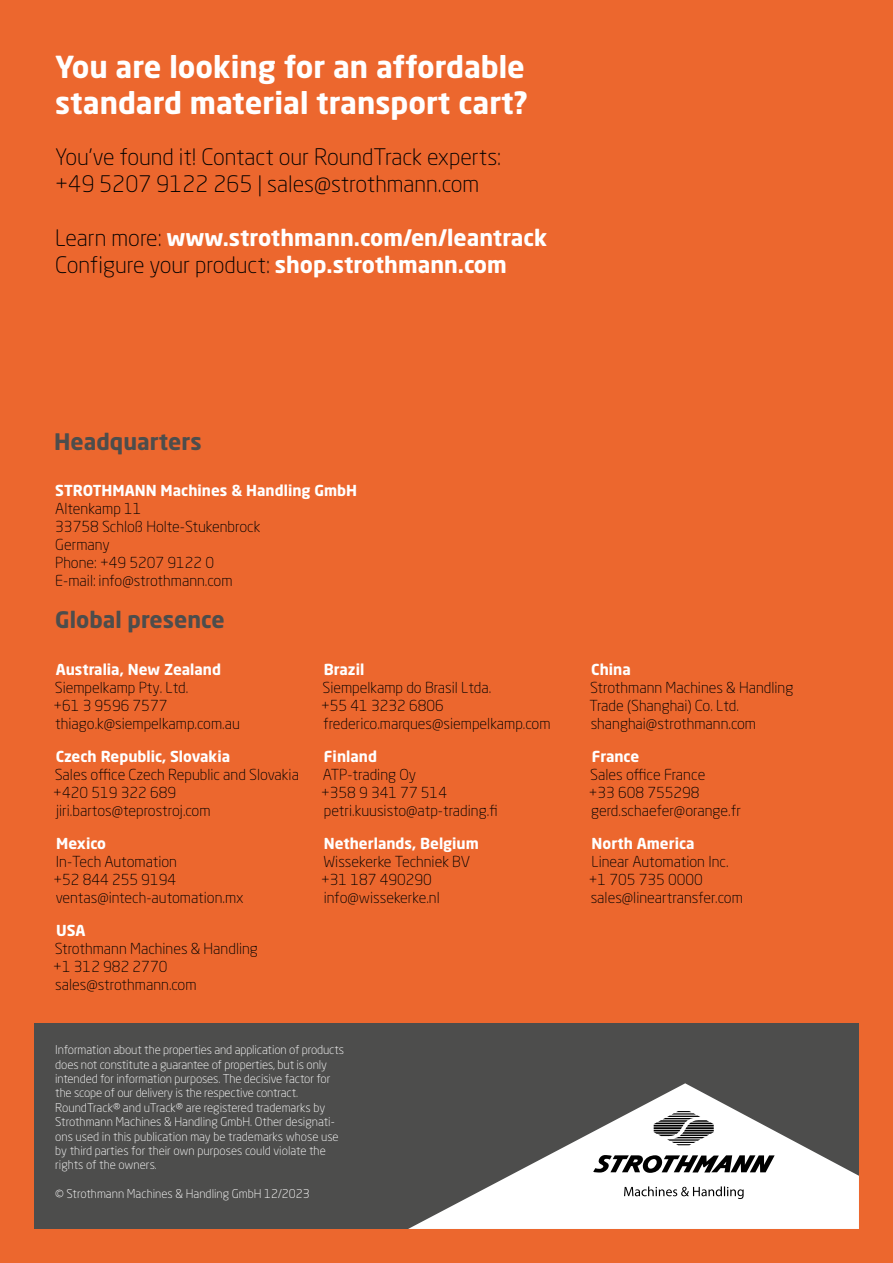
<style>
.page{position:relative;width:893px;height:1263px;background:#ec672e}
.page>*{position:absolute;margin:0;border:0;box-sizing:border-box;transform-origin:0 0}
.t1{font:700 30px/36px "Neo Sans W1 G";color:#fff}
.t2{font:700 22.5px/27px "Neo Sans W1 G";color:#fff}
.t3{font:300 22.5px/27px "Neo Sans W1 G";color:#000}
.t4{font:700 22.5px "Neo Sans W1 G";color:#4d4d4c}
.t5{font:300 15px/18px "Neo Sans W1 G";color:#000}
.t6{font:700 15px "Neo Sans W1 G";color:#fff}
.t7{font:300 12px/14.4px "Neo Sans W1 G";letter-spacing:-.01em;color:#fff}
.s1{font-weight:300;color:#000}
</style>
<div class="page">
<div style="left:34px;top:1023px;width:825px;height:206px;background:#4d4d4c"></div>
<svg style="left:408px;top:1083px;width:451px;height:146px;fill:#fff"></svg>
<svg style="left:593px;top:1155px;width:182px;height:18px;background:#6e6e6e"></svg>
<svg style="left:624px;top:1186px;width:120px;height:13px;background:#c7c7c7"></svg>
<svg style="left:654px;top:1111px;width:60px;height:34px;background:#999"></svg>
<h1 class="t1" style="left:55px;top:48px;width:475px">You are looking for an affordable standard material transport cart?</h1>
<h2 class="t3" style="left:55px;top:143px;width:447px">You’ve found it! Contact our RoundTrack experts: +49 5207 9122 265 | sales@strothmann.com</h2>
<h2 class="t2" style="left:55px;top:223px;width:494px"><span class="s1">Learn more:</span> www.strothmann.com/en/leantrack<br><span class="s1">Configure your product:</span> shop.strothmann.com</h2>
<h2 class="t4" style="left:54px;top:427px;width:149px">Headquarters</h2>
<p class="t6" style="left:55px;top:481px;width:303px">STROTHMANN Machines &amp; Handling GmbH</p>
<p class="t5" style="left:55px;top:499px;width:207px">Altenkamp 11<br>33758 Schloß Holte-Stukenbrock<br>Germany<br>Phone: +49 5207 9122 0<br>E-mail: info@strothmann.com</p>
<h2 class="t4" style="left:55px;top:605px;width:171px">Global presence</h2>
<p class="t6" style="left:56px;top:659px;width:167px">Australia, New Zealand</p>
<p class="t5" style="left:53px;top:678px;width:188px">Siempelkamp Pty. Ltd.<br>+61 3 9596 7577 thiago.k@siempelkamp.com.au</p>
<p class="t6" style="left:56px;top:746px;width:176px">Czech Republic, Slovakia</p>
<p class="t5" style="left:53px;top:765px;width:247px">Sales office Czech Republic and Slovakia +420 519 322 689 jiri.bartos@teprostroj.com</p>
<p class="t6" style="left:56px;top:833px;width:51px">Mexico</p>
<p class="t5" style="left:53px;top:852px;width:192px">In-Tech Automation<br>+52 844 255 9194 ventas@intech-automation.mx</p>
<p class="t6" style="left:56px;top:920px;width:31px">USA</p>
<p class="t5" style="left:53px;top:939px;width:206px">Strothmann Machines &amp; Handling +1 312 982 2770 sales@strothmann.com</p>
<p class="t6" style="left:324px;top:659px;width:42px">Brazil</p>
<p class="t5" style="left:321px;top:678px;width:231px">Siempelkamp do Brasil Ltda.<br>+55 41 3232 6806 frederico.marques@siempelkamp.com</p>
<p class="t6" style="left:324px;top:746px;width:55px">Finland</p>
<p class="t5" style="left:321px;top:765px;width:178px">ATP-trading Oy<br>+358 9 341 77 514 petri.kuusisto@atp-trading.fi</p>
<p class="t6" style="left:324px;top:833px;width:156px">Netherlands, Belgium</p>
<p class="t5" style="left:321px;top:852px;width:151px">Wissekerke Techniek BV +31 187 490290 info@wissekerke.nl</p>
<p class="t7" style="left:55px;top:1042px;width:290px">Information about the properties and application of products does not constitute a guarantee of properties, but is only intended for information purposes. The decisive factor for the scope of our delivery is the respective contract.<br>RoundTrack® and uTrack® are registered trademarks by Strothmann Machines &amp; Handling GmbH. Other designati&shy;ons used in this publication may be trademarks whose use by third parties for their own purposes could violate the rights of the owners.</p>
<p class="t7" style="left:55px;top:1186px;width:256px">© Strothmann Machines &amp; Handling GmbH 12/2023</p>
<p class="t6" style="left:591px;top:659px;width:41px">China</p>
<p class="t5" style="left:589px;top:678px;width:206px">Strothmann Machines &amp; Handling<br>Trade (Shanghai) Co. Ltd. shanghai@strothmann.com</p>
<p class="t6" style="left:592px;top:746px;width:49px">France</p>
<p class="t5" style="left:589px;top:765px;width:154px">Sales office France<br>+33 608 755298 gerd.schaefer@orange.fr</p>
<p class="t6" style="left:592px;top:833px;width:104px">North America</p>
<p class="t5" style="left:589px;top:852px;width:156px">Linear Automation Inc. +1 705 735 0000 sales@lineartransfer.com</p>
</div>
